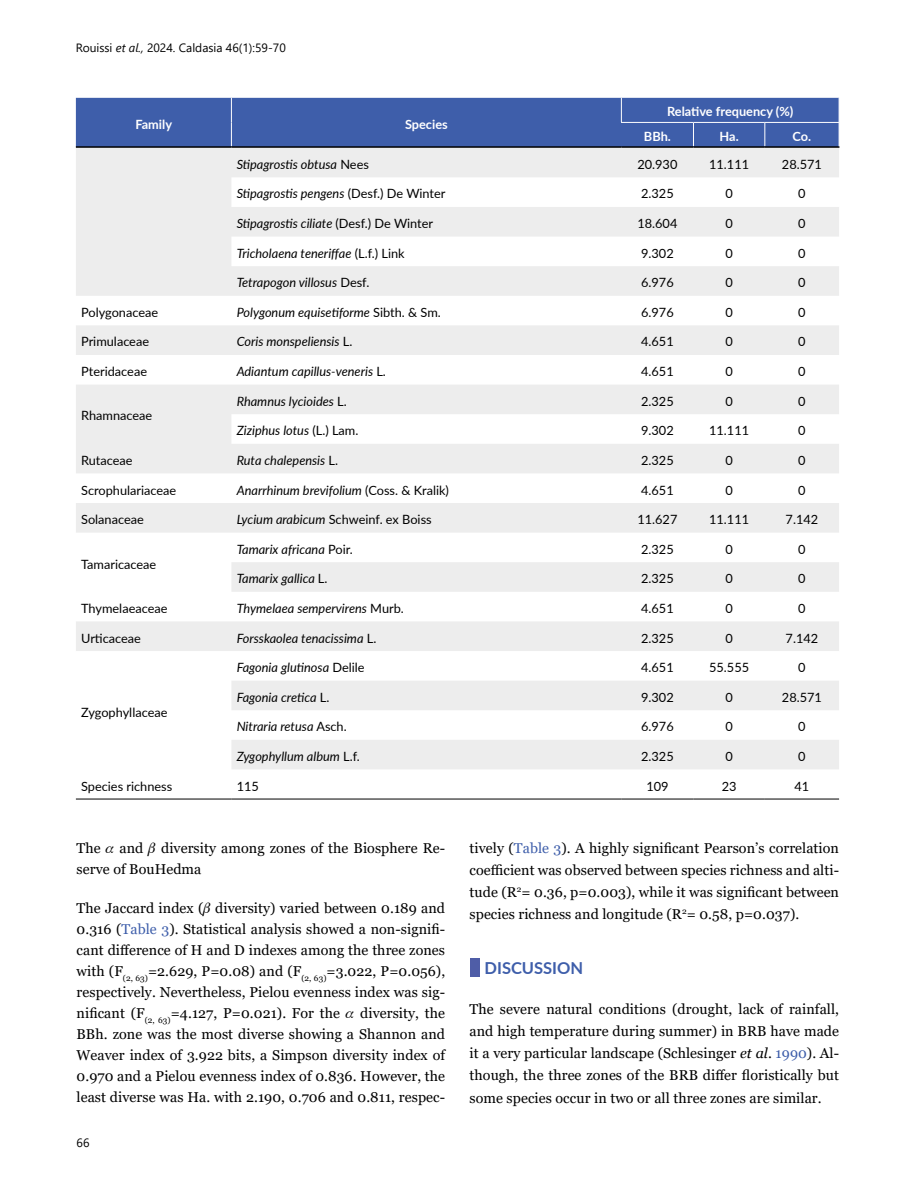
<style>
.page{position:relative;width:915px;height:1191px;background:#fff}
.page>*{position:absolute;margin:0;border:0;box-sizing:border-box;transform-origin:0 0}
.t1{font:700 16.5px "Lato";color:#3e5eaa}
.t2{font:14.25px/21px "Georgia";letter-spacing:.005em;color:#000;text-align:justify}
.t3{font:italic 12.75px "Lato";color:#000}
.t4{font:12.75px "Lato";color:#000}
.t5{font:700 12.75px/24.6px "Lato";color:#fff}
.t6{font:12px "Segoe UI";color:#000}
.s1{font-style:italic}
.s2{font-style:normal}
.s3{color:#3e5eaa}
</style>
<div class="page">
<svg style="left:76px;top:148px;width:762px;height:621px;fill:#ededed"></svg>
<hr style="left:76px;top:146px;width:155px;height:2px;background:#000">
<hr style="left:231px;top:146px;width:390px;height:2px;background:#000">
<hr style="left:621px;top:146px;width:72px;height:2px;background:#000">
<hr style="left:693px;top:146px;width:71px;height:2px;background:#000">
<hr style="left:764px;top:146px;width:75px;height:2px;background:#000">
<div style="left:76px;top:98px;width:763px;height:49px;background:#3e5eaa"></div>
<hr style="left:620px;top:122px;width:73px;height:1px;background:#fff">
<hr style="left:693px;top:122px;width:71px;height:1px;background:#fff">
<hr style="left:764px;top:122px;width:75px;height:1px;background:#fff">
<hr style="left:76px;top:798px;width:155px;height:1px;background:#000">
<hr style="left:231px;top:798px;width:390px;height:1px;background:#000">
<hr style="left:621px;top:798px;width:72px;height:1px;background:#000">
<hr style="left:693px;top:798px;width:71px;height:1px;background:#000">
<hr style="left:764px;top:798px;width:74px;height:1px;background:#000">
<div style="left:469px;top:958px;width:10px;height:18px;background:#4f5da7"></div>
<p class="t6" style="left:76px;top:37px;width:211px">Rouissi <span class="s1">et al.,</span> 2024. Caldasia 46(1):59-70</p>
<p class="t5" style="left:135px;top:111px;width:38px">Family</p>
<p class="t5" style="left:405px;top:111px;width:44px">Species</p>
<p class="t5" style="left:643px;top:99px;width:151px;text-indent:23px">Relative frequency (%)<br>BBh.</p>
<p class="t5" style="left:719px;top:123px;width:21px">Ha.</p>
<p class="t5" style="left:792px;top:123px;width:20px">Co.</p>
<p class="t3" style="left:236px;top:155px;width:134px">Stipagrostis obtusa <span class="s2">Nees</span></p>
<p class="t4" style="left:637px;top:155px;width:41px">20.930</p>
<p class="t4" style="left:709px;top:155px;width:41px">11.111</p>
<p class="t4" style="left:781px;top:155px;width:41px">28.571</p>
<p class="t3" style="left:236px;top:185px;width:210px">Stipagrostis pengens <span class="s2">(Desf.) De Winter</span></p>
<p class="t4" style="left:641px;top:185px;width:34px">2.325</p>
<p class="t4" style="left:725px;top:185px;width:9px">0</p>
<p class="t4" style="left:798px;top:185px;width:9px">0</p>
<p class="t3" style="left:236px;top:214px;width:198px">Stipagrostis ciliate <span class="s2">(Desf.) De Winter</span></p>
<p class="t4" style="left:637px;top:214px;width:41px">18.604</p>
<p class="t4" style="left:725px;top:214px;width:9px">0</p>
<p class="t4" style="left:798px;top:214px;width:9px">0</p>
<p class="t3" style="left:236px;top:244px;width:169px">Tricholaena teneriffae <span class="s2">(L.f.) Link</span></p>
<p class="t4" style="left:641px;top:244px;width:34px">9.302</p>
<p class="t4" style="left:725px;top:244px;width:9px">0</p>
<p class="t4" style="left:798px;top:244px;width:9px">0</p>
<p class="t3" style="left:236px;top:273px;width:134px">Tetrapogon villosus <span class="s2">Desf.</span></p>
<p class="t4" style="left:641px;top:273px;width:34px">6.976</p>
<p class="t4" style="left:725px;top:273px;width:9px">0</p>
<p class="t4" style="left:798px;top:273px;width:9px">0</p>
<p class="t4" style="left:81px;top:303px;width:78px">Polygonaceae</p>
<p class="t3" style="left:236px;top:303px;width:206px">Polygonum equisetiforme <span class="s2">Sibth. &amp; Sm.</span></p>
<p class="t4" style="left:641px;top:303px;width:34px">6.976</p>
<p class="t4" style="left:725px;top:303px;width:9px">0</p>
<p class="t4" style="left:798px;top:303px;width:9px">0</p>
<p class="t4" style="left:81px;top:333px;width:69px">Primulaceae</p>
<p class="t3" style="left:236px;top:333px;width:117px">Coris monspeliensis <span class="s2">L.</span></p>
<p class="t4" style="left:641px;top:333px;width:34px">4.651</p>
<p class="t4" style="left:725px;top:333px;width:9px">0</p>
<p class="t4" style="left:798px;top:333px;width:9px">0</p>
<p class="t4" style="left:81px;top:362px;width:67px">Pteridaceae</p>
<p class="t3" style="left:236px;top:362px;width:151px">Adiantum capillus-veneris <span class="s2">L.</span></p>
<p class="t4" style="left:641px;top:362px;width:34px">4.651</p>
<p class="t4" style="left:725px;top:362px;width:9px">0</p>
<p class="t4" style="left:798px;top:362px;width:9px">0</p>
<p class="t4" style="left:81px;top:407px;width:73px">Rhamnaceae</p>
<p class="t3" style="left:236px;top:392px;width:112px">Rhamnus lycioides <span class="s2">L.</span></p>
<p class="t4" style="left:641px;top:392px;width:34px">2.325</p>
<p class="t4" style="left:725px;top:392px;width:9px">0</p>
<p class="t4" style="left:798px;top:392px;width:9px">0</p>
<p class="t3" style="left:236px;top:421px;width:123px">Ziziphus lotus <span class="s2">(L.) Lam.</span></p>
<p class="t4" style="left:641px;top:421px;width:34px">9.302</p>
<p class="t4" style="left:709px;top:421px;width:41px">11.111</p>
<p class="t4" style="left:798px;top:421px;width:9px">0</p>
<p class="t4" style="left:81px;top:451px;width:53px">Rutaceae</p>
<p class="t3" style="left:236px;top:451px;width:103px">Ruta chalepensis <span class="s2">L.</span></p>
<p class="t4" style="left:641px;top:451px;width:34px">2.325</p>
<p class="t4" style="left:725px;top:451px;width:9px">0</p>
<p class="t4" style="left:798px;top:451px;width:9px">0</p>
<p class="t4" style="left:81px;top:481px;width:97px">Scrophulariaceae</p>
<p class="t3" style="left:236px;top:481px;width:214px">Anarrhinum brevifolium <span class="s2">(Coss. &amp; Kralik)</span></p>
<p class="t4" style="left:641px;top:481px;width:34px">4.651</p>
<p class="t4" style="left:725px;top:481px;width:9px">0</p>
<p class="t4" style="left:798px;top:481px;width:9px">0</p>
<p class="t4" style="left:81px;top:510px;width:64px">Solanaceae</p>
<p class="t4" style="left:236px;top:510px;width:196px"><span class="s1">Lycium arabicum</span> Schweinf. ex Boiss</p>
<p class="t4" style="left:637px;top:510px;width:41px">11.627</p>
<p class="t4" style="left:709px;top:510px;width:41px">11.111</p>
<p class="t4" style="left:785px;top:510px;width:34px">7.142</p>
<p class="t4" style="left:81px;top:555px;width:77px">Tamaricaceae</p>
<p class="t3" style="left:236px;top:540px;width:118px">Tamarix africana <span class="s2">Poir.</span></p>
<p class="t4" style="left:641px;top:540px;width:34px">2.325</p>
<p class="t4" style="left:725px;top:540px;width:9px">0</p>
<p class="t4" style="left:798px;top:540px;width:9px">0</p>
<p class="t3" style="left:236px;top:569px;width:92px">Tamarix gallica <span class="s2">L.</span></p>
<p class="t4" style="left:641px;top:569px;width:34px">2.325</p>
<p class="t4" style="left:725px;top:569px;width:9px">0</p>
<p class="t4" style="left:798px;top:569px;width:9px">0</p>
<p class="t4" style="left:81px;top:599px;width:88px">Thymelaeaceae</p>
<p class="t3" style="left:236px;top:599px;width:169px">Thymelaea sempervirens <span class="s2">Murb.</span></p>
<p class="t4" style="left:641px;top:599px;width:34px">4.651</p>
<p class="t4" style="left:725px;top:599px;width:9px">0</p>
<p class="t4" style="left:798px;top:599px;width:9px">0</p>
<p class="t4" style="left:81px;top:629px;width:61px">Urticaceae</p>
<p class="t3" style="left:236px;top:629px;width:141px">Forsskaolea tenacissima <span class="s2">L.</span></p>
<p class="t4" style="left:641px;top:629px;width:34px">2.325</p>
<p class="t4" style="left:725px;top:629px;width:9px">0</p>
<p class="t4" style="left:785px;top:629px;width:34px">7.142</p>
<p class="t4" style="left:81px;top:702px;width:88px">Zygophyllaceae</p>
<p class="t3" style="left:236px;top:658px;width:129px">Fagonia glutinosa <span class="s2">Delile</span></p>
<p class="t4" style="left:641px;top:658px;width:34px">4.651</p>
<p class="t4" style="left:709px;top:658px;width:41px">55.555</p>
<p class="t4" style="left:798px;top:658px;width:9px">0</p>
<p class="t3" style="left:236px;top:688px;width:94px">Fagonia cretica <span class="s2">L.</span></p>
<p class="t4" style="left:641px;top:688px;width:34px">9.302</p>
<p class="t4" style="left:725px;top:688px;width:9px">0</p>
<p class="t4" style="left:781px;top:688px;width:41px">28.571</p>
<p class="t3" style="left:236px;top:717px;width:112px">Nitraria retusa <span class="s2">Asch.</span></p>
<p class="t4" style="left:641px;top:717px;width:34px">6.976</p>
<p class="t4" style="left:725px;top:717px;width:9px">0</p>
<p class="t4" style="left:798px;top:717px;width:9px">0</p>
<p class="t3" style="left:236px;top:747px;width:125px">Zygophyllum album <span class="s2">L.f.</span></p>
<p class="t4" style="left:641px;top:747px;width:34px">2.325</p>
<p class="t4" style="left:725px;top:747px;width:9px">0</p>
<p class="t4" style="left:798px;top:747px;width:9px">0</p>
<p class="t4" style="left:81px;top:776px;width:93px">Species richness</p>
<p class="t4" style="left:236px;top:776px;width:24px">115</p>
<p class="t4" style="left:646px;top:776px;width:24px">109</p>
<p class="t4" style="left:721px;top:776px;width:16px">23</p>
<p class="t4" style="left:794px;top:776px;width:16px">41</p>
<p class="t2" style="left:77px;top:838px;width:370px;text-indent:43px">and diversity among zones of the Biosphere Re&shy;serve of BouHedma</p>
<p class="t2" style="left:77px;top:898px;width:370px">The Jaccard index ( diversity) varied between 0.189 and 0.316 (<span class="s3">Table 3</span>). Statistical analysis showed a non-signifi&shy;cant difference of H and D indexes among the three zones with (F<sub>(2,</sub> <sub>63)</sub>=2.629, P=0.08) and (F<sub>(2,</sub> <sub>63)</sub>=3.022, P=0.056), respectively. Nevertheless, Pielou evenness index was sig&shy;nificant (F<sub>(2,</sub> <sub>63)</sub>=4.127, P=0.021). For the</p>
<p class="t2" style="left:77px;top:838px;width:26px">The</p>
<p class="t2" style="left:77px;top:1003px;width:370px;text-indent:283px">diversity, the BBh. zone was the most diverse showing a Shannon and Weaver index of 3.922 bits, a Simpson diversity index of 0.970 and a Pielou evenness index of 0.836. However, the least diverse was Ha. with 2.190, 0.706 and 0.811, respec-</p>
<p class="t6" style="left:77px;top:1131px;width:14px">66</p>
<p class="t2" style="left:469px;top:837px;width:371px;line-height:22px">tively (<span class="s3">Table 3</span>). A highly significant Pearson’s correlation coefficient was observed between species richness and alti&shy;tude (R<sup>2</sup>= 0.36, p=0.003), while it was significant between species richness and longitude (R<sup>2</sup>= 0.58, p=0.037).</p>
<p class="t1" style="left:484px;top:956px;width:100px">DISCUSSION</p>
<p class="t2" style="left:469px;top:998px;width:371px;line-height:22px">The severe natural conditions (drought, lack of rainfall, and high temperature during summer) in BRB have made it a very particular landscape (Schlesinger <span class="s1">et al</span>. <span class="s3">1990</span>). Al&shy;though, the three zones of the BRB differ floristically but some species occur in two or all three zones are similar.</p>
</div>
